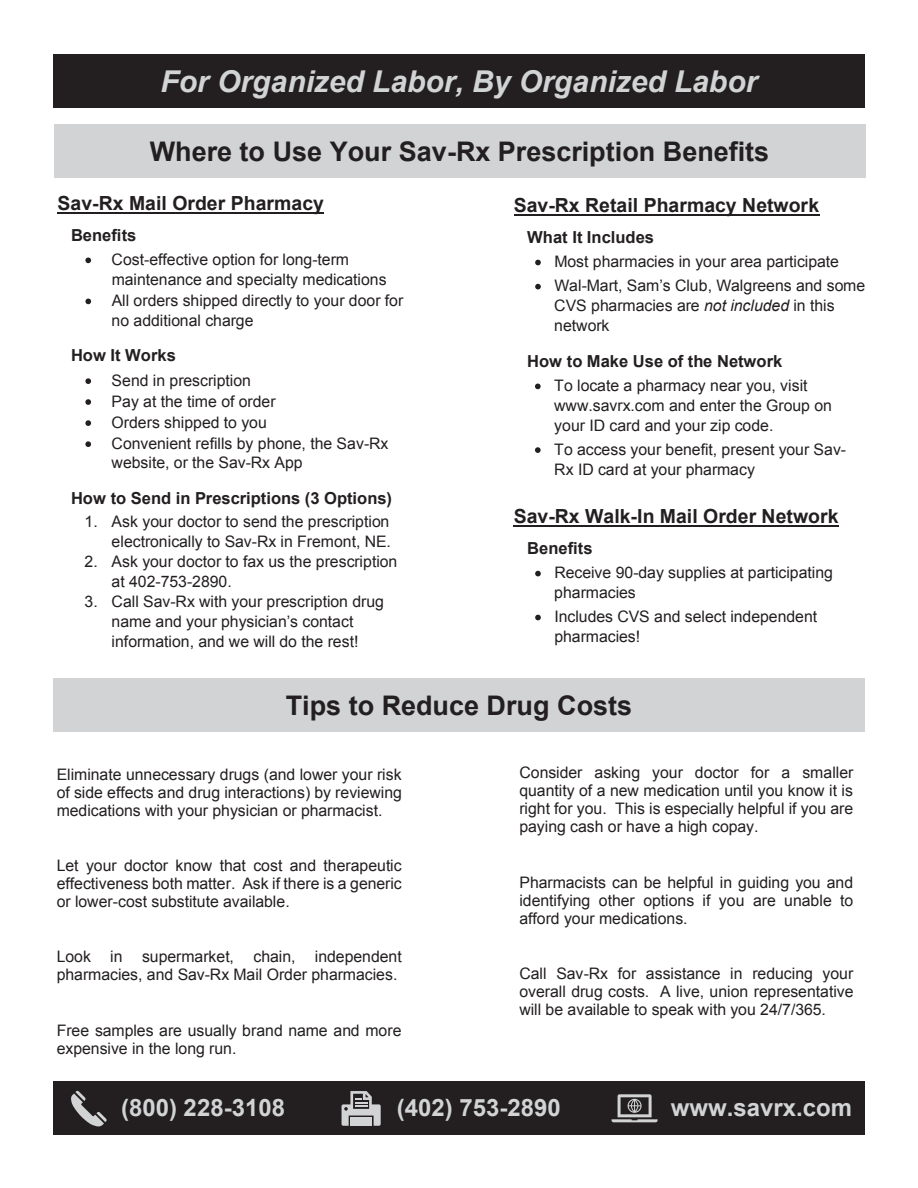
<style>
.page{position:relative;width:918px;height:1188px;background:#fff}
.page>*{position:absolute;margin:0;border:0;box-sizing:border-box;transform-origin:0 0}
.t1{font:italic 700 30px "Arial";color:#d1d3d4}
.t2{font:700 27px "Arial";color:#231f20}
.t3{font:700 24px "Arial";color:#d1d3d4}
.t4{font:700 19.5px "Arial";color:#231f20}
.t5{font:700 16.5px "Arial";color:#231f20}
.t6{font:15.9px/18.1px "Arial";color:#231f20}
.s1{font-style:italic}
</style>
<div class="page">
<div style="left:54px;top:124px;width:811px;height:54px;background:#d1d3d4"></div>
<hr style="left:58px;top:212px;width:266px;height:2px;background:#231f20">
<svg style="left:85px;top:258px;width:6px;height:5px"></svg>
<svg style="left:85px;top:299px;width:6px;height:5px"></svg>
<svg style="left:85px;top:378px;width:6px;height:6px"></svg>
<svg style="left:85px;top:399px;width:6px;height:6px"></svg>
<svg style="left:85px;top:420px;width:6px;height:6px"></svg>
<svg style="left:85px;top:441px;width:6px;height:6px"></svg>
<hr style="left:514px;top:214px;width:305px;height:2px;background:#231f20">
<svg style="left:535px;top:260px;width:6px;height:5px"></svg>
<svg style="left:535px;top:284px;width:6px;height:5px"></svg>
<svg style="left:535px;top:384px;width:6px;height:5px"></svg>
<svg style="left:535px;top:447px;width:6px;height:6px"></svg>
<hr style="left:514px;top:525px;width:325px;height:2px;background:#231f20">
<svg style="left:535px;top:571px;width:6px;height:5px"></svg>
<svg style="left:535px;top:615px;width:6px;height:5px"></svg>
<div style="left:53px;top:678px;width:812px;height:53px;background:#d1d3d4"></div>
<div style="left:53px;top:1081px;width:812px;height:53px;background:#231f20"></div>
<img style="left:611px;top:1119px;width:46px;height:4px">
<svg style="left:71px;top:1091px;width:36px;height:36px"></svg>
<svg style="left:342px;top:1091px;width:39px;height:35px"></svg>
<svg style="left:612px;top:1094px;width:46px;height:28px"></svg>
<div style="left:53px;top:54px;width:811px;height:54px;background:#231f20"></div>
<h1 class="t1" style="left:160px;top:61px;width:598px">For Organized Labor, By Organized Labor</h1>
<h2 class="t2" style="left:150px;top:134px;width:621px">Where to Use Your Sav-Rx Prescription Benefits</h2>
<p class="t4" style="left:58px;top:190px;width:268px">Sav-Rx Mail Order Pharmacy</p>
<p class="t5" style="left:71px;top:224px;width:67px">Benefits</p>
<p class="t6" style="left:112px;top:249px;width:293px;line-height:20.2px">Cost-effective option for long-term maintenance and specialty medications All orders shipped directly to your door for no additional charge</p>
<p class="t5" style="left:71px;top:345px;width:106px">How It Works</p>
<p class="t6" style="left:112px;top:370px;width:278px;line-height:20.7px">Send in prescription<br>Pay at the time of order<br>Orders shipped to you<br>Convenient refills by phone, the Sav-Rx website, or the Sav-Rx App</p>
<p class="t5" style="left:71px;top:488px;width:322px">How to Send in Prescriptions (3 Options)</p>
<p class="t6" style="left:85px;top:512px;width:308px;line-height:19.8px;text-align:right">1. Ask your doctor to send the prescription electronically to Sav-Rx in Fremont, NE.</p>
<p class="t6" style="left:112px;top:552px;width:287px;line-height:20px;text-indent:-27px">2. Ask your doctor to fax us the prescription at 402-753-2890.</p>
<p class="t6" style="left:85px;top:591px;width:301px;line-height:20px;text-align:center">3. Call Sav-Rx with your prescription drug name and your physician’s contact information, and we will do the rest!</p>
<p class="t4" style="left:514px;top:192px;width:307px">Sav-Rx Retail Pharmacy Network</p>
<p class="t5" style="left:527px;top:226px;width:128px">What It Includes</p>
<p class="t6" style="left:554px;top:249px;width:312px;line-height:24.2px">Most pharmacies in your area participate<br>Wal-Mart, Sam’s Club, Walgreens and some</p>
<p class="t6" style="left:554px;top:296px;width:282px;line-height:20px">CVS pharmacies are <span class="s1">not included</span> in this network</p>
<p class="t5" style="left:527px;top:350px;width:257px">How to Make Use of the Network</p>
<p class="t6" style="left:554px;top:375px;width:279px;line-height:20px">To locate a pharmacy near you, visit www.savrx.com and enter the Group on your ID card and your zip code.</p>
<p class="t6" style="left:554px;top:439px;width:293px;line-height:20px">To access your benefit, present your Sav-<br>Rx ID card at your pharmacy</p>
<p class="t4" style="left:514px;top:503px;width:326px">Sav-Rx Walk-In Mail Order Network</p>
<p class="t5" style="left:527px;top:537px;width:67px">Benefits</p>
<p class="t6" style="left:554px;top:563px;width:280px;line-height:19.8px">Receive 90-day supplies at participating pharmacies</p>
<p class="t6" style="left:554px;top:607px;width:264px;line-height:19.8px">Includes CVS and select independent pharmacies!</p>
<h2 class="t2" style="left:286px;top:687px;width:348px">Tips to Reduce Drug Costs</h2>
<p class="t6" style="left:57px;top:765px;width:347px;text-align:justify">Eliminate unnecessary drugs (and lower your risk of side effects and drug interactions) by reviewing medications with your physician or pharmacist.</p>
<p class="t6" style="left:57px;top:856px;width:347px;text-align:justify">Let your doctor know that cost and therapeutic effectiveness both matter. Ask if there is a generic or lower-cost substitute available.</p>
<p class="t6" style="left:57px;top:948px;width:347px">Look in supermarket, chain, independent pharmacies, and Sav-Rx Mail Order pharmacies.</p>
<p class="t6" style="left:57px;top:1021px;width:346px">Free samples are usually brand name and more expensive in the long run.</p>
<p class="t6" style="left:519px;top:763px;width:336px;text-align:justify">Consider asking your doctor for a smaller quantity of a new medication until you know it is right for you. This is especially helpful if you are paying cash or have a high copay.</p>
<p class="t6" style="left:519px;top:873px;width:336px;text-align:justify">Pharmacists can be helpful in guiding you and identifying other options if you are unable to afford your medications.</p>
<p class="t6" style="left:519px;top:965px;width:336px;text-align:justify">Call Sav-Rx for assistance in reducing your overall drug costs. A live, union representative will be available to speak with you 24/7/365.</p>
<h3 class="t3" style="left:121px;top:1092px;width:165px">(800) 228-3108</h3>
<h3 class="t3" style="left:397px;top:1092px;width:165px">(402) 753-2890</h3>
<h3 class="t3" style="left:671px;top:1092px;width:183px">www.savrx.com</h3>
</div>
